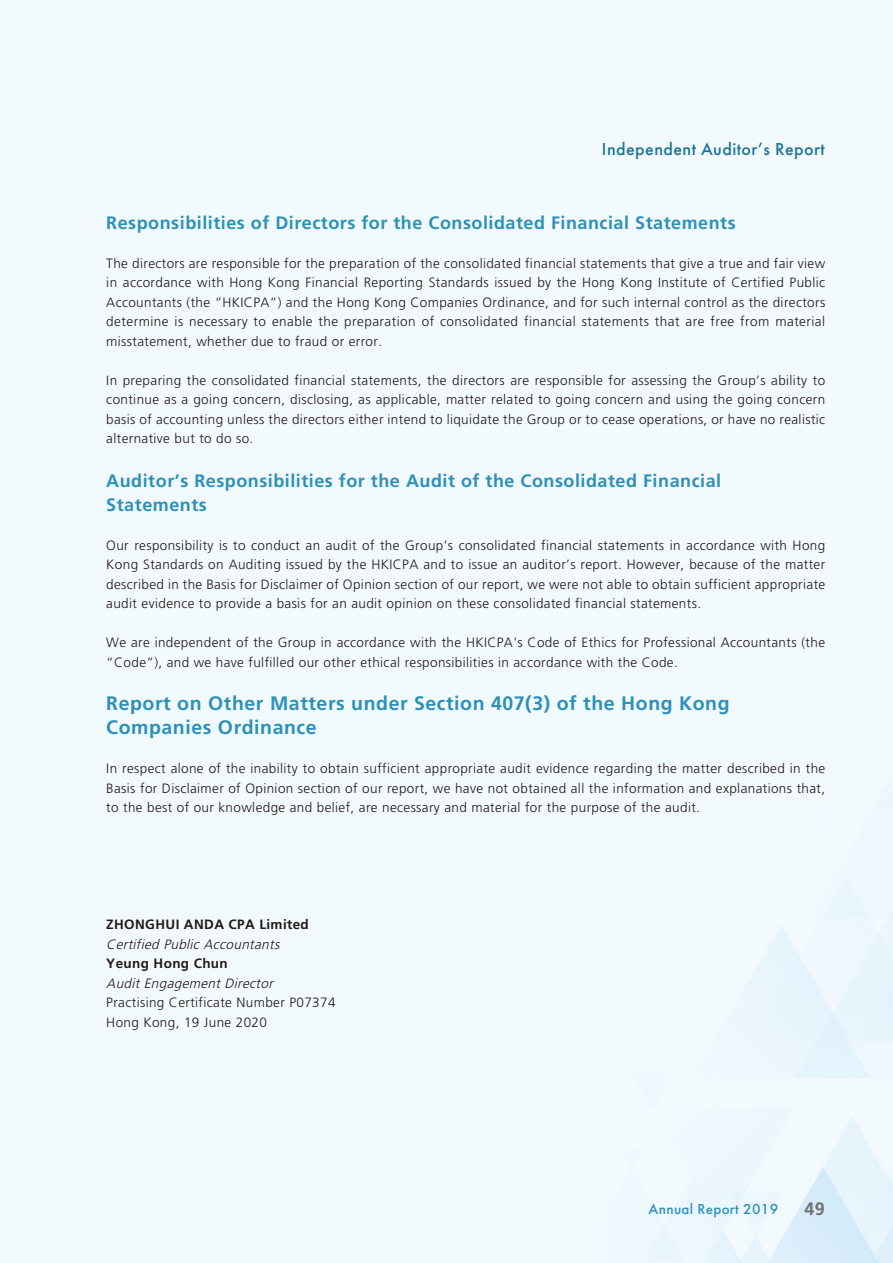
<style>
.page{position:relative;width:893px;height:1263px;background:#fff}
.page>*{position:absolute;margin:0;border:0;box-sizing:border-box;transform-origin:0 0}
.t1{font:700 19.5px/24px "Frutiger LT Std";letter-spacing:.03em;color:#2c91b9}
.t2{font:700 18px/24px "Frutiger LT Std";letter-spacing:.03em;color:#2c91b9}
.t3{font:500 18px "Futura PT";letter-spacing:.025em;color:#1c7494}
.t4{font:700 18px "Frutiger LT Std";color:#727272}
.t5{font:500 15px "Futura PT";letter-spacing:.025em;color:#2c91b9}
.t6{font:300 13.5px/19.5px "Frutiger LT Std";letter-spacing:.03em;color:#231916;text-align:justify}
.t7{font:italic 300 13.5px "Frutiger LT Std";color:#231916}
.t8{font:700 13.5px "Frutiger LT Std";letter-spacing:.03em;color:#231916}
</style>
<div class="page">
<h2 class="t3" style="left:602px;top:138px;width:224px">Independent Auditor’s Report</h2>
<h2 class="t2" style="left:106px;top:211px;width:631px">Responsibilities of Directors for the Consolidated Financial Statements</h2>
<p class="t6" style="left:106px;top:253px;width:720px">The directors are responsible for the preparation of the consolidated financial statements that give a true and fair view in accordance with Hong Kong Financial Reporting Standards issued by the Hong Kong Institute of Certified Public Accountants (the “HKICPA”) and the Hong Kong Companies Ordinance, and for such internal control as the directors determine is necessary to enable the preparation of consolidated financial statements that are free from material misstatement, whether due to fraud or error.</p>
<p class="t6" style="left:106px;top:370px;width:720px">In preparing the consolidated financial statements, the directors are responsible for assessing the Group’s ability to continue as a going concern, disclosing, as applicable, matter related to going concern and using the going concern basis of accounting unless the directors either intend to liquidate the Group or to cease operations, or have no realistic alternative but to do so.</p>
<h2 class="t2" style="left:106px;top:469px;width:616px">Auditor’s Responsibilities for the Audit of the Consolidated Financial<br>Statements</h2>
<p class="t6" style="left:106px;top:535px;width:720px">Our responsibility is to conduct an audit of the Group’s consolidated financial statements in accordance with Hong Kong Standards on Auditing issued by the HKICPA and to issue an auditor’s report. However, because of the matter described in the Basis for Disclaimer of Opinion section of our report, we were not able to obtain sufficient appropriate audit evidence to provide a basis for an audit opinion on these consolidated financial statements.</p>
<p class="t6" style="left:106px;top:633px;width:720px">We are independent of the Group in accordance with the HKICPA’s Code of Ethics for Professional Accountants (the “Code”), and we have fulfilled our other ethical responsibilities in accordance with the Code.</p>
<h1 class="t1" style="left:106px;top:691px;width:625px">Report on Other Matters under Section 407(3) of the Hong Kong<br>Companies Ordinance</h1>
<p class="t6" style="left:106px;top:759px;width:720px">In respect alone of the inability to obtain sufficient appropriate audit evidence regarding the matter described in the Basis for Disclaimer of Opinion section of our report, we have not obtained all the information and explanations that, to the best of our knowledge and belief, are necessary and material for the purpose of the audit.</p>
<p class="t8" style="left:106px;top:917px;width:204px">ZHONGHUI ANDA CPA Limited</p>
<p class="t7" style="left:106px;top:936px;width:178px">Certified Public Accountants</p>
<p class="t8" style="left:106px;top:956px;width:123px">Yeung Hong Chun</p>
<p class="t7" style="left:106px;top:975px;width:172px">Audit Engagement Director</p>
<p class="t6" style="left:106px;top:993px;width:231px">Practising Certificate Number P07374<br>Hong Kong, 19 June 2020</p>
<p class="t5" style="left:649px;top:1199px;width:131px">Annual Report 2019</p>
<h2 class="t4" style="left:804px;top:1198px;width:22px">49</h2>
</div>
